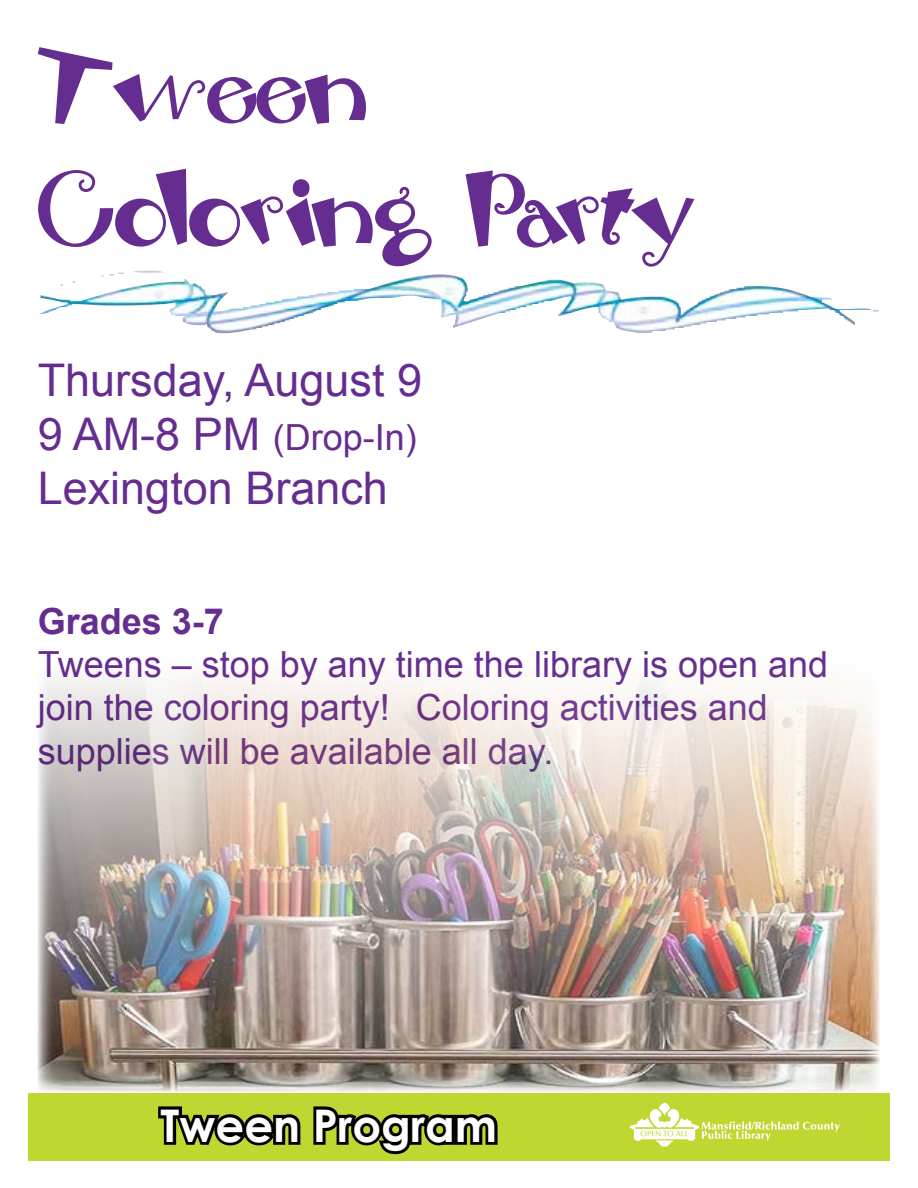
<style>
.page{position:relative;width:918px;height:1188px;background:#fff}
.page>*{position:absolute;margin:0;border:0;box-sizing:border-box;transform-origin:0 0}
.t1{font:120px/123px "Rhubarb Pie";color:#662d91}
.t2{font:45px "Arial";color:#662d91}
.t3{font:700 45px "Century Gothic";color:#fff}
.t4{font:36px/43.2px "Arial";color:#662d91}
.t5{font:700 36px "Arial";color:#662d91}
.s1{font-size:45px}
</style>
<div class="page">
<div style="left:28px;top:1094px;width:862px;height:67px;background:#bfd730"></div>
<img style="left:659px;top:1103px;width:13px;height:17px">
<svg style="left:158px;top:1106px;width:143px;height:40px"></svg>
<svg style="left:313px;top:1106px;width:185px;height:49px"></svg>
<img style="left:38px;top:675px;width:842px;height:417px">
<img style="left:39px;top:271px;width:832px;height:63px">
<h1 class="t1" style="left:38px;top:24px;width:657px">Tween<br>Coloring Party</h1>
<p class="t2" style="left:38px;top:351px;width:386px">Thursday, August 9</p>
<p class="t4" style="left:38px;top:417px;width:381px"><span class="s1">9 AM-8 PM</span> (Drop-In)</p>
<p class="t2" style="left:38px;top:459px;width:352px">Lexington Branch</p>
<p class="t5" style="left:38px;top:598px;width:188px">Grades 3-7</p>
<p class="t4" style="left:38px;top:643px;width:792px">Tweens – stop by any time the library is open and join the coloring party! Coloring activities and supplies will be available all day.</p>
<p class="t3" style="left:161px;top:1097px;width:338px">Tween Program</p>
</div>
